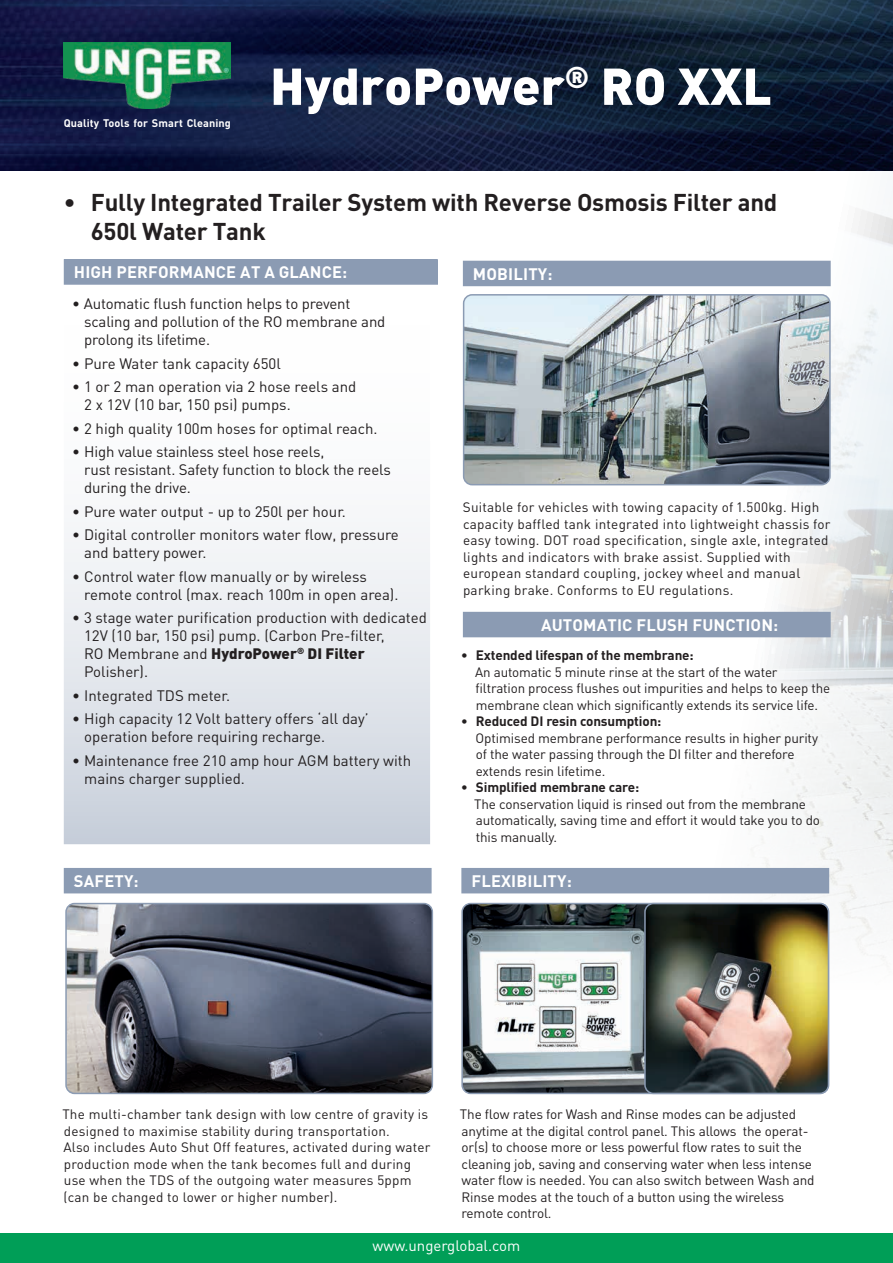
<style>
.page{position:relative;width:893px;height:1263px;background:#fff}
.page>*{position:absolute;margin:0;border:0;box-sizing:border-box;transform-origin:0 0}
.t1{font:900 51px "DIN Pro";color:#fff}
.t2{font:700 24px/28.8px "DIN Pro";letter-spacing:-.01em;color:#231f20}
.t3{font:700 16.5px "DIN Pro";letter-spacing:.01em;color:#fff}
.t4{font:15px/18px "DIN Pro";color:#231f20}
.t5{font:15px "DIN Pro";color:#fff}
.t6{font:13.5px/16.5px "DIN Pro";letter-spacing:-.01em;color:#231f20}
.t7{font:13.5px/16.5px "DIN Pro";letter-spacing:.02em;color:#231f20}
.t8{font:13.5px/16.5px "DIN Pro";letter-spacing:.015em;color:#231f20}
.t9{font:700 13.5px "DIN Pro";letter-spacing:-.01em;color:#231f20}
.t10{font:700 10.95px "DIN Pro";letter-spacing:.01em;color:#fff}
.s1{font-weight:900}
</style>
<div class="page">
<img style="left:621px;top:170px;width:272px;height:618px">
<div style="left:0;top:1233px;width:893px;height:30px;background:#009e57"></div>
<img style="left:0;top:0;width:893px;height:170px">
<img style="left:64px;top:43px;width:167px;height:65px">
<img style="left:464px;top:295px;width:366px;height:190px">
<div style="left:463px;top:294px;width:368px;height:191px;border:2px solid #8b9bb3;border-radius:9px"></div>
<img style="left:68px;top:903px;width:364px;height:190px">
<div style="left:65px;top:903px;width:368px;height:191px;border:2px solid #8b9bb3;border-radius:9px"></div>
<img style="left:464px;top:903px;width:181px;height:188px">
<div style="left:461px;top:903px;width:368px;height:191px;border:2px solid #8b9bb3;border-radius:9px"></div>
<svg style="left:63px;top:527px;width:367px;height:318px"></svg>
<img style="left:645px;top:903px;width:183px;height:190px">
<div style="left:644px;top:903px;width:185px;height:191px;border:2px solid #8b9bb3;border-radius:9px"></div>
<svg style="left:462px;top:260px;width:369px;height:27px;background:#91a0b7"></svg>
<div style="left:63px;top:259px;width:375px;height:26px;background:#8b9bb3"></div>
<div style="left:63px;top:868px;width:369px;height:26px;background:#8b9bb3"></div>
<svg style="left:461px;top:867px;width:369px;height:27px;background:#91a0b7"></svg>
<svg style="left:462px;top:611px;width:369px;height:27px;background:#91a0b7"></svg>
<p class="t10" style="left:64px;top:116px;width:169px">Quality Tools for Smart Cleaning</p>
<h1 class="t1" style="left:270px;top:52px;width:503px">HydroPower<sup>®</sup> RO XXL</h1>
<h2 class="t2" style="left:91px;top:187px;width:688px;text-indent:-27px">• Fully Integrated Trailer System with Reverse Osmosis Filter and<br>650l Water Tank</h2>
<p class="t3" style="left:74px;top:261px;width:275px">HIGH PERFORMANCE AT A GLANCE:</p>
<p class="t3" style="left:473px;top:263px;width:81px">MOBILITY:</p>
<p class="t4" style="left:84px;top:294px;width:303px;text-indent:-12px">• Automatic flush function helps to prevent scaling and pollution of the RO membrane and prolong its lifetime.</p>
<p class="t4" style="left:72px;top:354px;width:210px">• Pure Water tank capacity 650l</p>
<p class="t4" style="left:84px;top:377px;width:274px;text-indent:-12px">• 1 or 2 man operation via 2 hose reels and<br>2 x 12V (10 bar, 150 psi) pumps.</p>
<p class="t4" style="left:72px;top:419px;width:307px">• 2 high quality 100m hoses for optimal reach.</p>
<p class="t4" style="left:84px;top:442px;width:308px;text-indent:-12px">• High value stainless steel hose reels,<br>rust resistant. Safety function to block the reels during the drive.</p>
<p class="t4" style="left:72px;top:502px;width:275px">• Pure water output - up to 250l per hour.</p>
<p class="t4" style="left:84px;top:525px;width:316px;text-indent:-12px">• Digital controller monitors water flow, pressure and battery power.</p>
<p class="t4" style="left:84px;top:567px;width:316px;text-indent:-12px">• Control water flow manually or by wireless remote control (max. reach 100m in open area).</p>
<p class="t4" style="left:84px;top:608px;width:344px;text-indent:-12px">• 3 stage water purification production with dedicated 12V (10 bar, 150 psi) pump. (Carbon Pre-filter,<br>RO Membrane and <span class="s1">HydroPower</span><sup>®</sup> <span class="s1">DI Filter </span>Polisher).</p>
<p class="t4" style="left:72px;top:686px;width:159px">• Integrated TDS meter.</p>
<p class="t4" style="left:84px;top:709px;width:286px;text-indent:-12px">• High capacity 12 Volt battery offers ‘all day’ operation before requiring recharge.</p>
<p class="t4" style="left:84px;top:751px;width:329px;text-indent:-12px">• Maintenance free 210 amp hour AGM battery with mains charger supplied.</p>
<p class="t7" style="left:463px;top:498px;width:369px">Suitable for vehicles with towing capacity of 1.500kg. High capacity baffled tank integrated into lightweight chassis for easy towing. DOT road specification, single axle, integrated lights and indicators with brake assist. Supplied with european standard coupling, jockey wheel and manual parking brake. Conforms to EU regulations.</p>
<p class="t3" style="left:541px;top:614px;width:239px">AUTOMATIC FLUSH FUNCTION:</p>
<p class="t9" style="left:461px;top:646px;width:234px">• Extended lifespan of the membrane:</p>
<p class="t6" style="left:475px;top:663px;width:357px">An automatic 5 minute rinse at the start of the water filtration process flushes out impurities and helps to keep the membrane clean which significantly extends its service life.</p>
<p class="t9" style="left:461px;top:712px;width:202px">• Reduced DI resin consumption:</p>
<p class="t6" style="left:476px;top:729px;width:344px">Optimised membrane performance results in higher purity of the water passing through the DI filter and therefore extends resin lifetime.</p>
<p class="t9" style="left:461px;top:778px;width:180px">• Simplified membrane care:</p>
<p class="t6" style="left:474px;top:795px;width:347px">The conservation liquid is rinsed out from the membrane automatically, saving time and effort it would take you to do this manually.</p>
<p class="t3" style="left:74px;top:870px;width:66px">SAFETY:</p>
<p class="t3" style="left:471px;top:870px;width:102px">FLEXIBILITY:</p>
<p class="t8" style="left:62px;top:1106px;width:370px">The multi-chamber tank design with low centre of gravity is designed to maximise stability during transportation.<br>Also includes Auto Shut Off features, activated during water production mode when the tank becomes full and during use when the TDS of the outgoing water measures 5ppm (can be changed to lower or higher number).</p>
<p class="t6" style="left:460px;top:1106px;width:356px">The flow rates for Wash and Rinse modes can be adjusted anytime at the digital control panel. This allows the operat&shy;or(s) to choose more or less powerful flow rates to suit the cleaning job, saving and conserving water when less intense water flow is needed. You can also switch between Wash and Rinse modes at the touch of a button using the wireless remote control.</p>
<p class="t5" style="left:373px;top:1235px;width:149px">www.ungerglobal.com</p>
</div>
